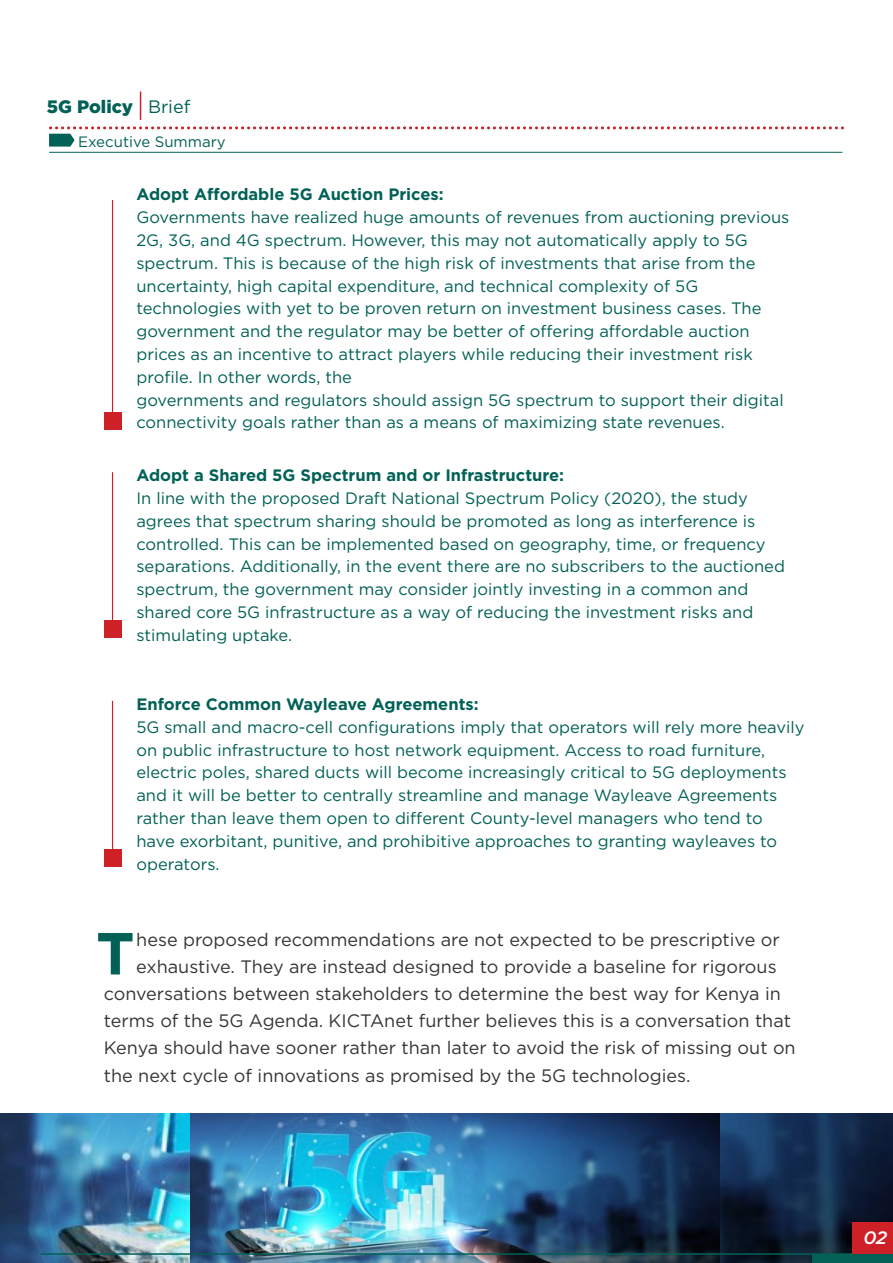
<style>
.page{position:relative;width:893px;height:1263px;background:#fff}
.page>*{position:absolute;margin:0;border:0;box-sizing:border-box;transform-origin:0 0}
.t1{font:700 59.25px "Gotham Pro";color:#026156}
.t2{font:18px "Gotham Pro";color:#353535}
.t3{font:900 18px "Gotham";color:#026156}
.t4{font:italic 500 18px "Gotham Pro";color:#fff}
.t5{font:16.5px/22.8px "Gotham Pro";color:#026156}
.t6{font:700 16.5px "Gotham Pro";color:#026156}
.t7{font:15px "Gotham Pro";color:#026156}
.s1{font-family:"Gotham Pro";font-weight:400}
</style>
<div class="page">
<img style="left:0;top:1113px;width:893px;height:150px">
<img style="left:190px;top:1113px;width:529px;height:150px">
<hr style="left:112px;top:200px;width:1px;height:212px;background:#cd2028">
<div style="left:104px;top:412px;width:17px;height:17px;background:#cd2027"></div>
<hr style="left:112px;top:472px;width:1px;height:148px;background:#cd2028">
<div style="left:104px;top:620px;width:17px;height:18px;background:#cd2027"></div>
<hr style="left:112px;top:701px;width:1px;height:148px;background:#cd2028">
<div style="left:104px;top:849px;width:17px;height:17px;background:#cd2027"></div>
<svg style="left:49px;top:126px;width:795px;height:21px"></svg>
<hr style="left:49px;top:152px;width:793px;height:1px;background:#026156">
<svg style="left:140px;top:92px;width:1px;height:28px"></svg>
<div style="left:852px;top:1222px;width:41px;height:40px;background:#cd2027"></div>
<div style="left:813px;top:1254px;width:80px;height:9px;background:#026156"></div>
<hr style="left:40px;top:1253px;width:813px;height:2px;background:#026156">
<p class="t3" style="left:47px;top:96px;width:145px">5G Policy <span class="s1">Brief</span></p>
<p class="t7" style="left:78px;top:133px;width:149px">Executive Summary</p>
<p class="t6" style="left:136px;top:185px;width:309px">Adopt Affordable 5G Auction Prices:</p>
<p class="t5" style="left:136px;top:206px;width:654px">Governments have realized huge amounts of revenues from auctioning previous 2G, 3G, and 4G spectrum. However, this may not automatically apply to 5G spectrum. This is because of the high risk of investments that arise from the uncertainty, high capital expenditure, and technical complexity of 5G technologies with yet to be proven return on investment business cases. The government and the regulator may be better of offering affordable auction prices as an incentive to attract players while reducing their investment risk profile. In other words, the<br>governments and regulators should assign 5G spectrum to support their digital connectivity goals rather than as a means of maximizing state revenues.</p>
<p class="t6" style="left:136px;top:466px;width:429px">Adopt a Shared 5G Spectrum and or Infrastructure:</p>
<p class="t5" style="left:136px;top:487px;width:650px">In line with the proposed Draft National Spectrum Policy (2020), the study agrees that spectrum sharing should be promoted as long as interference is controlled. This can be implemented based on geography, time, or frequency separations. Additionally, in the event there are no subscribers to the auctioned spectrum, the government may consider jointly investing in a common and shared core 5G infrastructure as a way of reducing the investment risks and stimulating uptake.</p>
<p class="t6" style="left:136px;top:694px;width:344px">Enforce Common Wayleave Agreements:</p>
<p class="t5" style="left:136px;top:715px;width:670px">5G small and macro-cell configurations imply that operators will rely more heavily on public infrastructure to host network equipment. Access to road furniture, electric poles, shared ducts will become increasingly critical to 5G deployments and it will be better to centrally streamline and manage Wayleave Agreements rather than leave them open to different County-level managers who tend to have exorbitant, punitive, and prohibitive approaches to granting wayleaves to operators.</p>
<p class="t2" style="left:136px;top:930px;width:645px">hese proposed recommendations are not expected to be prescriptive or</p>
<p class="t2" style="left:136px;top:957px;width:642px">exhaustive. They are instead designed to provide a baseline for rigorous</p>
<p class="t2" style="left:104px;top:984px;width:678px">conversations between stakeholders to determine the best way for Kenya in</p>
<p class="t2" style="left:104px;top:1011px;width:689px">terms of the 5G Agenda. KICTAnet further believes this is a conversation that</p>
<p class="t2" style="left:104px;top:1038px;width:693px">Kenya should have sooner rather than later to avoid the risk of missing out on</p>
<p class="t2" style="left:104px;top:1065px;width:588px">the next cycle of innovations as promised by the 5G technologies.</p>
<h1 class="t1" style="left:96px;top:919px;width:40px">T</h1>
<p class="t4" style="left:863px;top:1227px;width:25px">02</p>
</div>
